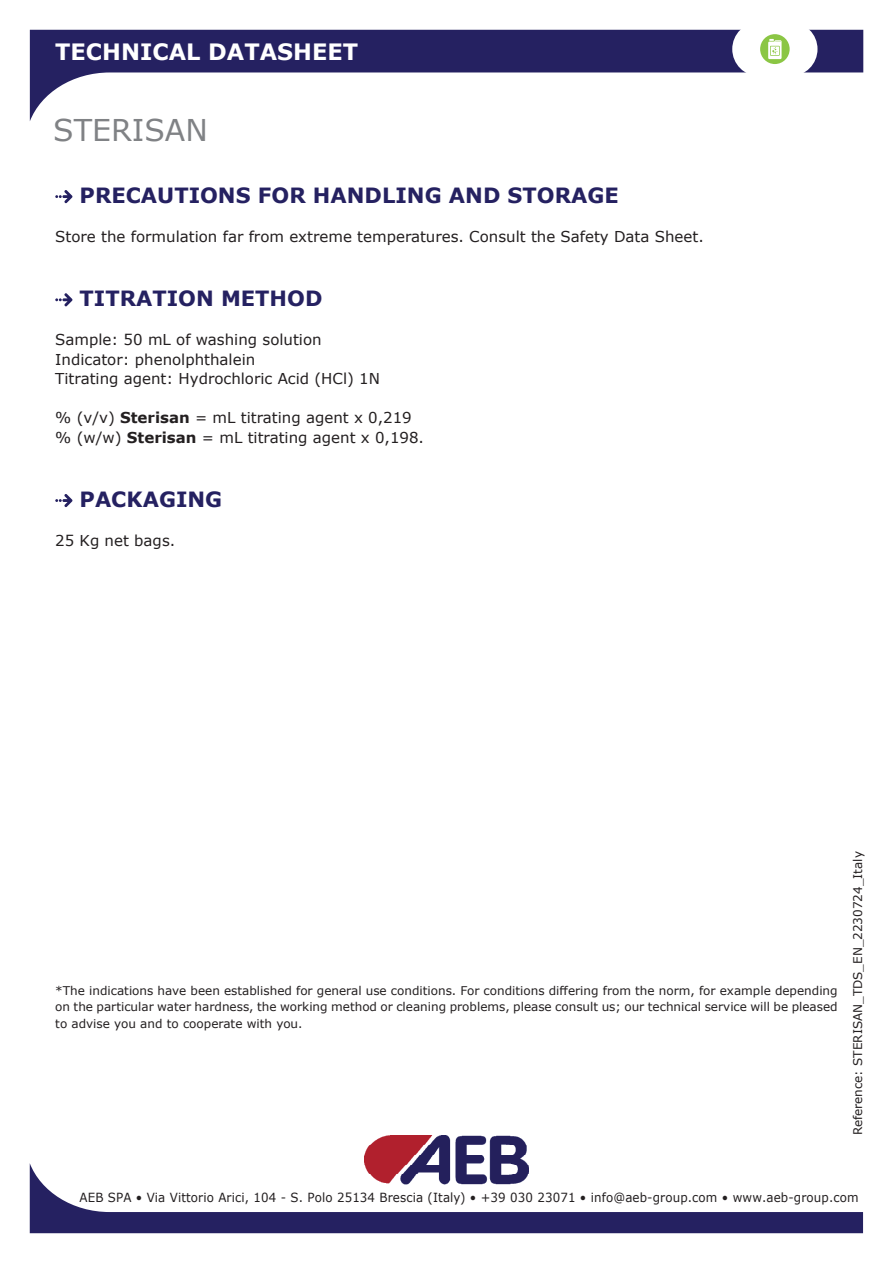
<style>
.page{position:relative;width:893px;height:1263px;background:#fff}
.page>*{position:absolute;margin:0;border:0;box-sizing:border-box;transform-origin:0 0}
.t1{font:30px "Verdana";color:#808285}
.t2{font:700 22.5px "Verdana";color:#fff}
.t3{font:700 21px "Verdana";color:#252161}
.t4{font:15px/19.5px "Verdana";color:#231f20}
.t5{font:12.6px "Verdana";letter-spacing:.01em;color:#231f20;scale:.94 1}
.t6{font:12px/16.5px "Verdana";color:#231f20;text-align:justify}
.s1{font-weight:700}
</style>
<div class="page">
<svg style="left:30px;top:30px;width:833px;height:91px"></svg>
<div style="left:732px;top:22px;width:85px;height:54px;background:#fff;border-radius:27px"></div>
<div style="left:760px;top:34px;width:30px;height:30px;background:#8bc644;border-radius:50%"></div>
<svg style="left:768px;top:39px;width:14px;height:20px"></svg>
<img style="left:364px;top:1135px;width:163px;height:28px">
<svg style="left:30px;top:1163px;width:833px;height:70px"></svg>
<svg style="left:55px;top:190px;width:17px;height:13px"></svg>
<svg style="left:55px;top:293px;width:17px;height:13px"></svg>
<svg style="left:55px;top:494px;width:17px;height:13px"></svg>
<h2 class="t2" style="left:55px;top:36px;width:304px">TECHNICAL DATASHEET</h2>
<h1 class="t1" style="left:53px;top:110px;width:156px">STERISAN</h1>
<h3 class="t3" style="left:80px;top:181px;width:541px">PRECAUTIONS FOR HANDLING AND STORAGE</h3>
<p class="t4" style="left:55px;top:227px;width:650px">Store the formulation far from extreme temperatures. Consult the Safety Data Sheet.</p>
<h3 class="t3" style="left:80px;top:284px;width:244px">TITRATION METHOD</h3>
<p class="t4" style="left:55px;top:330px;width:326px">Sample: 50 mL of washing solution<br>Indicator: phenolphthalein<br>Titrating agent: Hydrochloric Acid (HCl) 1N</p>
<p class="t4" style="left:55px;top:408px;width:370px">% (v/v) <span class="s1">Sterisan</span> = mL titrating agent x 0,219 % (w/w) <span class="s1">Sterisan</span> = mL titrating agent x 0,198.</p>
<h3 class="t3" style="left:80px;top:485px;width:144px">PACKAGING</h3>
<p class="t4" style="left:55px;top:531px;width:121px">25 Kg net bags.</p>
<p class="t6" style="left:55px;top:982px;width:784px">*The indications have been established for general use conditions. For conditions differing from the norm, for example depending on the particular water hardness, the working method or cleaning problems, please consult us; our technical service will be pleased to advise you and to cooperate with you.</p>
<p class="t6" style="left:849px;top:1135px;width:286px;rotate:-90deg">Reference: STERISAN_TDS_EN_2230724_Italy</p>
<p class="t5" style="left:80px;top:1189px;width:830px">AEB SPA • Via Vittorio Arici, 104 - S. Polo 25134 Brescia (Italy) • +39 030 23071 • info@aeb-group.com • www.aeb-group.com</p>
</div>
